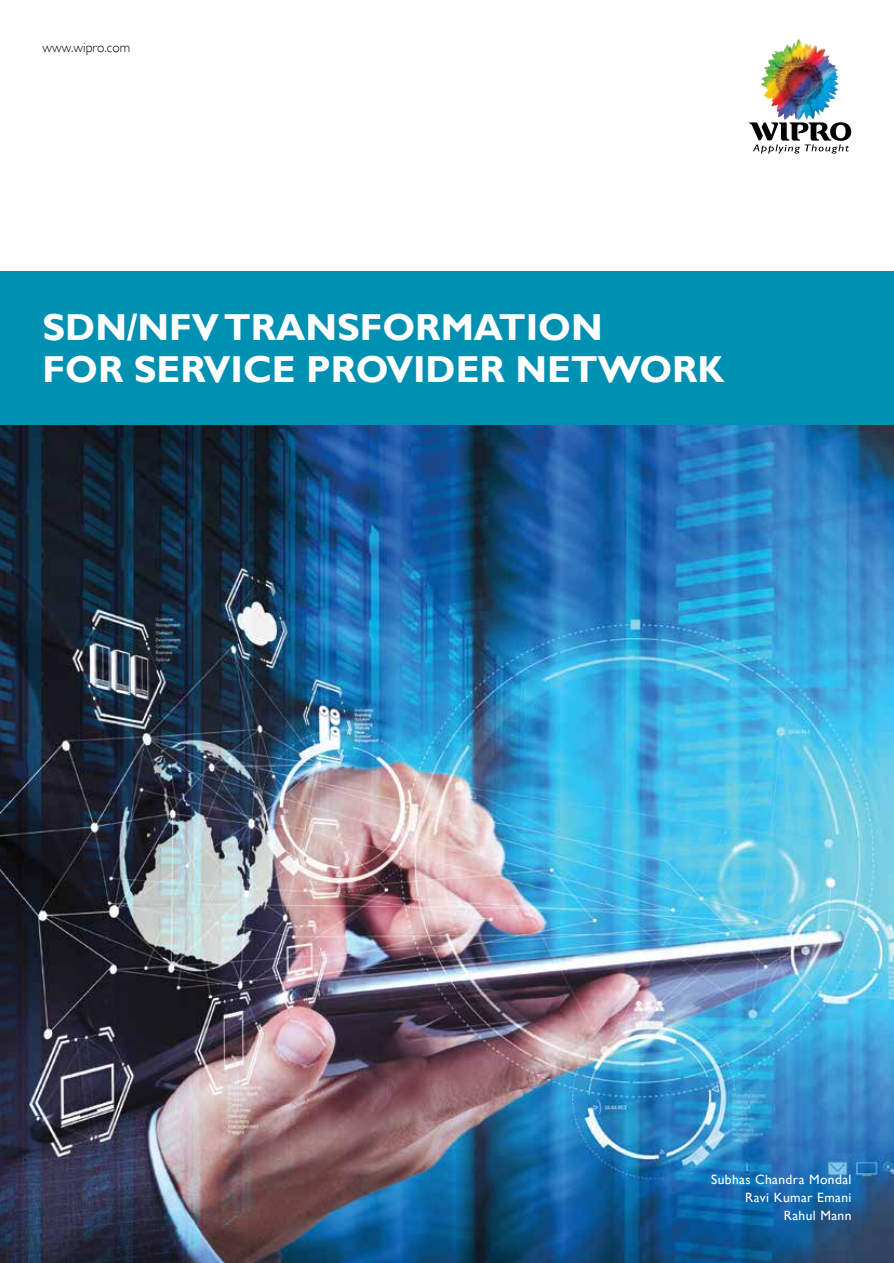
<style>
.page{position:relative;width:894px;height:1263px;background:#fff}
.page>*{position:absolute;margin:0;border:0;box-sizing:border-box;transform-origin:0 0}
.t1{font:700 37.5px/42px "Gill Sans";color:#fff}
.t2{font:13.5px/18px "Gill Sans";letter-spacing:.03em;color:#fff;text-align:right}
.t3{font:300 13.5px "Gill Sans";color:#000}
</style>
<div class="page">
<img style="left:0;top:424px;width:893px;height:839px">
<svg style="left:749px;top:122px;width:101px;height:32px"></svg>
<img style="left:774px;top:39px;width:24px;height:13px">
<div style="left:0;top:271px;width:893px;height:153px;background:#0091b2"></div>
<p class="t3" style="left:43px;top:39px;width:89px">www.wipro.com</p>
<p class="t1" style="left:43px;top:307px;width:683px">SDN/NFV TRANSFORMATION<br>FOR SERVICE PROVIDER NETWORK</p>
<p class="t2" style="left:710px;top:1170px;width:142px">Subhas Chandra Mondal<br>Ravi Kumar Emani<br>Rahul Mann</p>
</div>
